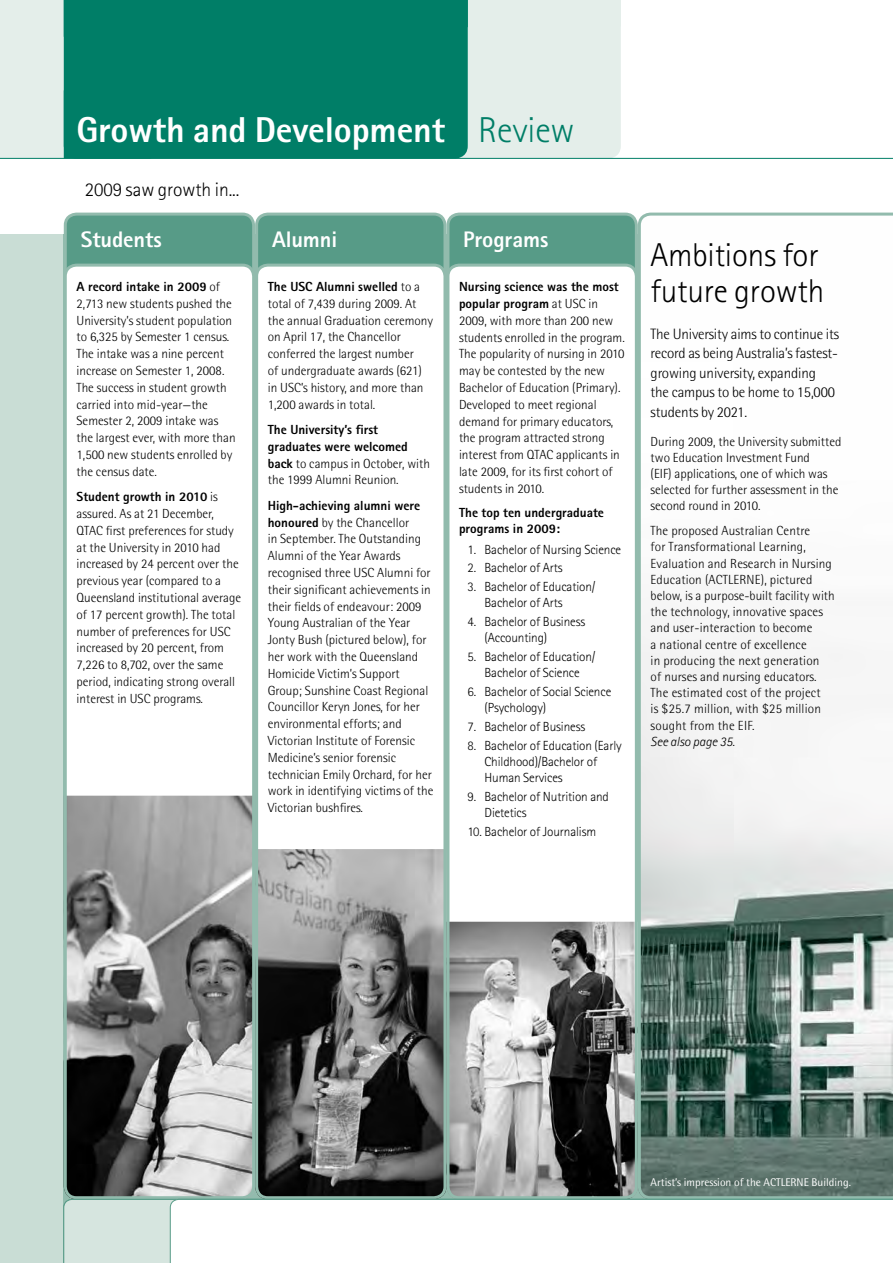
<style>
.page{position:relative;width:893px;height:1263px;background:#fff}
.page>*{position:absolute;margin:0;border:0;box-sizing:border-box;transform-origin:0 0}
.t1{font:800 36px "Rotis Sans Serif";letter-spacing:-.005em;color:#fff}
.t2{font:300 33px/36px "Rotis Sans Serif";letter-spacing:-.005em;color:#000}
.t3{font:800 22.5px "Rotis Sans Serif";letter-spacing:-.005em;color:#fff}
.t4{font:300 19.5px "Rotis Sans Serif";letter-spacing:-.005em;color:#000}
.t5{font:300 15px/19.5px "Rotis Semi Sans";letter-spacing:-.01em;color:#000}
.t6{font:300 13.2px/16.8px "Rotis Semi Sans";color:#000}
.t7{font:300 13.2px/16.2px "Rotis Sans Serif";letter-spacing:-.01em;color:#000}
.t8{font:800 13.2px/16.8px "Rotis Sans Serif";color:#000}
.t9{font:italic 300 13.2px "Rotis Sans Serif";color:#000}
.t10{font:11.25px "Rotis Semi Sans";color:#fff}
.s1{font-weight:300;color:#007e67}
.s2{font-family:"Rotis Semi Sans";font-weight:300}
.s3{font-family:"Rotis Sans Serif";font-weight:800}
</style>
<div class="page">
<div style="left:0;top:234px;width:893px;height:1029px;background:#c9ddd5"></div>
<div style="left:0;top:0;width:621px;height:158px;background:#e4eeea"></div>
<div style="left:544px;top:0;width:77px;height:27px;background:#e4eeea"></div>
<div style="left:64px;top:0;width:404px;height:158px;background:#007e67"></div>
<div style="left:396px;top:0;width:72px;height:27px;background:#007e67"></div>
<svg style="left:0;top:0;width:152px;height:37px;background:#5fac9d"></svg>
<div style="left:64px;top:90px;width:87px;height:68px;background:#007e67"></div>
<hr style="left:0;top:158px;width:893px;height:1px;background:#007e67">
<svg style="left:638px;top:213px;width:255px;height:986px;background:#cbd3d0"></svg>
<div style="left:65px;top:214px;width:189px;height:82px;background:#579b87;border-radius:11px"></div>
<div style="left:64px;top:213px;width:191px;height:85px;border:3px solid #92bbad;border-radius:11px"></div>
<div style="left:257px;top:214px;width:188px;height:82px;background:#579b87;border-radius:11px"></div>
<div style="left:255px;top:213px;width:191px;height:85px;border:3px solid #92bbad;border-radius:11px"></div>
<div style="left:448px;top:214px;width:188px;height:82px;background:#579b87;border-radius:11px"></div>
<div style="left:446px;top:213px;width:192px;height:85px;border:3px solid #92bbad;border-radius:11px"></div>
<div style="left:65px;top:265px;width:189px;height:933px;background:#fff;border-radius:11px"></div>
<img style="left:64px;top:796px;width:191px;height:403px">
<div style="left:64px;top:264px;width:191px;height:935px;border:3px solid #92bbad;border-radius:11px"></div>
<div style="left:257px;top:265px;width:188px;height:933px;background:#fff;border-radius:11px"></div>
<img style="left:255px;top:849px;width:191px;height:350px">
<div style="left:255px;top:264px;width:191px;height:935px;border:3px solid #92bbad;border-radius:11px"></div>
<div style="left:448px;top:265px;width:188px;height:933px;background:#fff;border-radius:11px"></div>
<img style="left:446px;top:922px;width:192px;height:277px">
<div style="left:446px;top:264px;width:192px;height:935px;border:3px solid #92bbad;border-radius:11px"></div>
<div style="left:64px;top:1199px;width:106px;height:64px;background:#d6e5df"></div>
<div style="left:170px;top:1199px;width:723px;height:64px;background:#fff"></div>
<h1 class="t1" style="left:76px;top:106px;width:500px">Growth and Development <span class="s1">Review</span></h1>
<h3 class="t4" style="left:85px;top:178px;width:156px">2009 saw growth in...</h3>
<h3 class="t3" style="left:81px;top:225px;width:82px">Students</h3>
<h3 class="t3" style="left:272px;top:225px;width:67px">Alumni</h3>
<h3 class="t3" style="left:463px;top:225px;width:87px">Programs</h3>
<p class="t8" style="left:77px;top:278px;width:145px">A record intake in 2009 <span class="s2">of</span></p>
<p class="t6" style="left:77px;top:295px;width:161px">2,713 new students pushed the<br>University’s student population to 6,325 by Semester 1 census.<br>The intake was a nine percent increase on Semester 1, 2008.<br>The success in student growth carried into mid-year—the<br>Semester 2, 2009 intake was the largest ever, with more than<br>1,500 new students enrolled by the census date.</p>
<p class="t8" style="left:77px;top:488px;width:143px">Student growth in 2010 <span class="s2">is</span></p>
<p class="t6" style="left:77px;top:505px;width:166px">assured. As at 21 December,<br>QTAC first preferences for study at the University in 2010 had increased by 24 percent over the previous year (compared to a<br>Queensland institutional average of 17 percent growth). The total number of preferences for USC increased by 20 percent, from<br>7,226 to 8,702, over the same period, indicating strong overall interest in USC programs.</p>
<p class="t8" style="left:268px;top:278px;width:154px">The USC Alumni swelled <span class="s2">to a</span></p>
<p class="t6" style="left:268px;top:295px;width:167px">total of 7,439 during 2009. At the annual Graduation ceremony on April 17, the Chancellor conferred the largest number<br>of undergraduate awards (621) in USC’s history, and more than<br>1,200 awards in total.</p>
<p class="t8" style="left:268px;top:421px;width:141px">The University’s first graduates were welcomed</p>
<p class="t6" style="left:268px;top:455px;width:164px"><span class="s3">back</span> to campus in October, with the 1999 Alumni Reunion.</p>
<p class="t8" style="left:268px;top:497px;width:154px">High-achieving alumni were</p>
<p class="t6" style="left:268px;top:514px;width:167px"><span class="s3">honoured</span> by the Chancellor<br>in September. The Outstanding<br>Alumni of the Year Awards recognised three USC Alumni for their significant achievements in their fields of endeavour: 2009<br>Young Australian of the Year<br>Jonty Bush (pictured below), for her work with the Queensland<br>Homicide Victim’s Support<br>Group; Sunshine Coast Regional<br>Councillor Keryn Jones, for her environmental efforts; and<br>Victorian Institute of Forensic<br>Medicine’s senior forensic technician Emily Orchard, for her work in identifying victims of the<br>Victorian bushfires.</p>
<p class="t8" style="left:459px;top:278px;width:161px">Nursing science was the most popular program <span class="s2">at USC in</span></p>
<p class="t6" style="left:459px;top:312px;width:167px">2009, with more than 200 new students enrolled in the program.<br>The popularity of nursing in 2010 may be contested by the new<br>Bachelor of Education (Primary).<br>Developed to meet regional demand for primary educators, the program attracted strong interest from QTAC applicants in late 2009, for its first cohort of students in 2010.</p>
<p class="t8" style="left:459px;top:505px;width:146px;line-height:15.9px">The top ten undergraduate programs in 2009:</p>
<p class="t7" style="left:468px;top:541px;width:155px">1. Bachelor of Nursing Science</p>
<p class="t7" style="left:468px;top:560px;width:97px">2. Bachelor of Arts</p>
<p class="t7" style="left:485px;top:578px;width:112px;text-indent:-17px">3. Bachelor of Education/<br>Bachelor of Arts</p>
<p class="t7" style="left:485px;top:613px;width:102px;text-indent:-17px">4. Bachelor of Business (Accounting)</p>
<p class="t7" style="left:468px;top:648px;width:129px;text-align:center">5. Bachelor of Education/<br>Bachelor of Science</p>
<p class="t7" style="left:485px;top:683px;width:128px;text-indent:-17px">6. Bachelor of Social Science (Psychology)</p>
<p class="t7" style="left:468px;top:718px;width:119px">7. Bachelor of Business</p>
<p class="t7" style="left:485px;top:737px;width:139px;text-indent:-17px">8. Bachelor of Education (Early<br>Childhood)/Bachelor of<br>Human Services</p>
<p class="t7" style="left:485px;top:788px;width:126px;text-indent:-17px">9. Bachelor of Nutrition and<br>Dietetics</p>
<p class="t7" style="left:468px;top:823px;width:130px">10. Bachelor of Journalism</p>
<h2 class="t2" style="left:651px;top:237px;width:175px">Ambitions for future growth</h2>
<p class="t5" style="left:651px;top:324px;width:190px">The University aims to continue its record as being Australia’s fastest&shy;growing university, expanding<br>the campus to be home to 15,000 students by 2021.</p>
<p class="t6" style="left:651px;top:433px;width:192px;line-height:16.2px">During 2009, the University submitted two Education Investment Fund<br>(EIF) applications, one of which was selected for further assessment in the second round in 2010.</p>
<p class="t6" style="left:651px;top:522px;width:186px;line-height:16.2px">The proposed Australian Centre<br>for Transformational Learning,<br>Evaluation and Research in Nursing<br>Education (ACTLERNE), pictured below, is a purpose-built facility with the technology, innovative spaces and user-interaction to become<br>a national centre of excellence<br>in producing the next generation<br>of nurses and nursing educators.<br>The estimated cost of the project<br>is $25.7 million, with $25 million sought from the EIF.</p>
<p class="t9" style="left:651px;top:734px;width:86px">See also page 35.</p>
<p class="t10" style="left:651px;top:1176px;width:202px">Artist’s impression of the ACTLERNE Building.</p>
</div>
